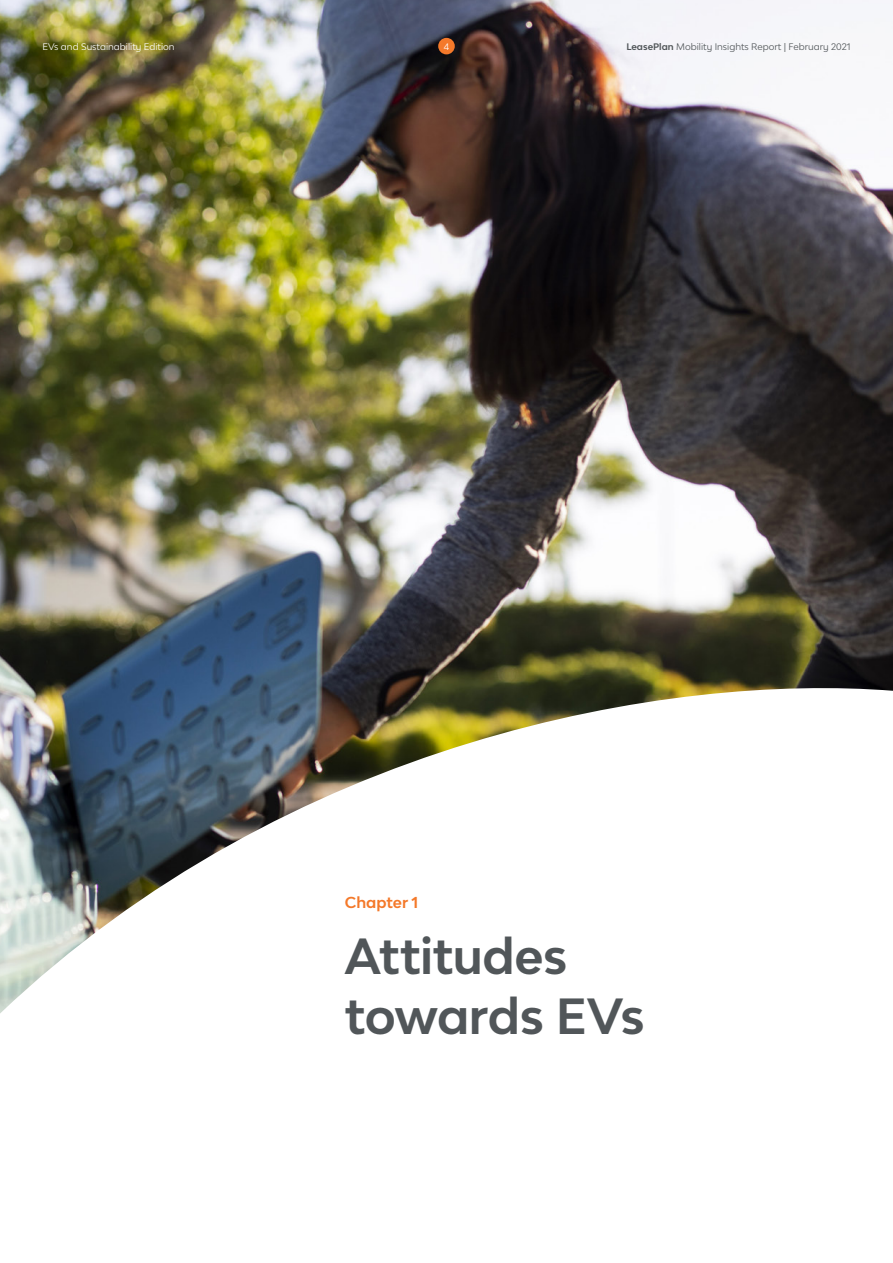
<style>
.page{position:relative;width:893px;height:1263px;background:#fff}
.page>*{position:absolute;margin:0;border:0;box-sizing:border-box;transform-origin:0 0}
.Cover_title{font:700 48px/60px "Lease Plan";letter-spacing:-.01em;color:#515659}
.Section_title{font:700 15px "Lease Plan";color:#f4792a}
.t1{font:9px "Lease Plan";color:#515659}
.Headnotes{font:9px "Lease Plan";color:#fff}
.s1{font-weight:700}
</style>
<div class="page">
<img style="left:0;top:0;width:893px;height:1013px">
<div style="left:438px;top:38px;width:17px;height:16px;background:#f4792a;border-radius:50%"></div>
<p class="Headnotes" style="left:43px;top:40px;width:134px">EVs and Sustainability Edition</p>
<p class="Headnotes" style="left:444px;top:40px;width:7px">4</p>
<p class="t1" style="left:626px;top:40px;width:226px"><span class="s1">LeasePlan</span> Mobility Insights Report | February 2021</p>
<p class="Section_title" style="left:345px;top:892px;width:75px">Chapter 1</p>
<p class="Cover_title" style="left:345px;top:925px;width:302px">Attitudes towards EVs</p>
</div>
